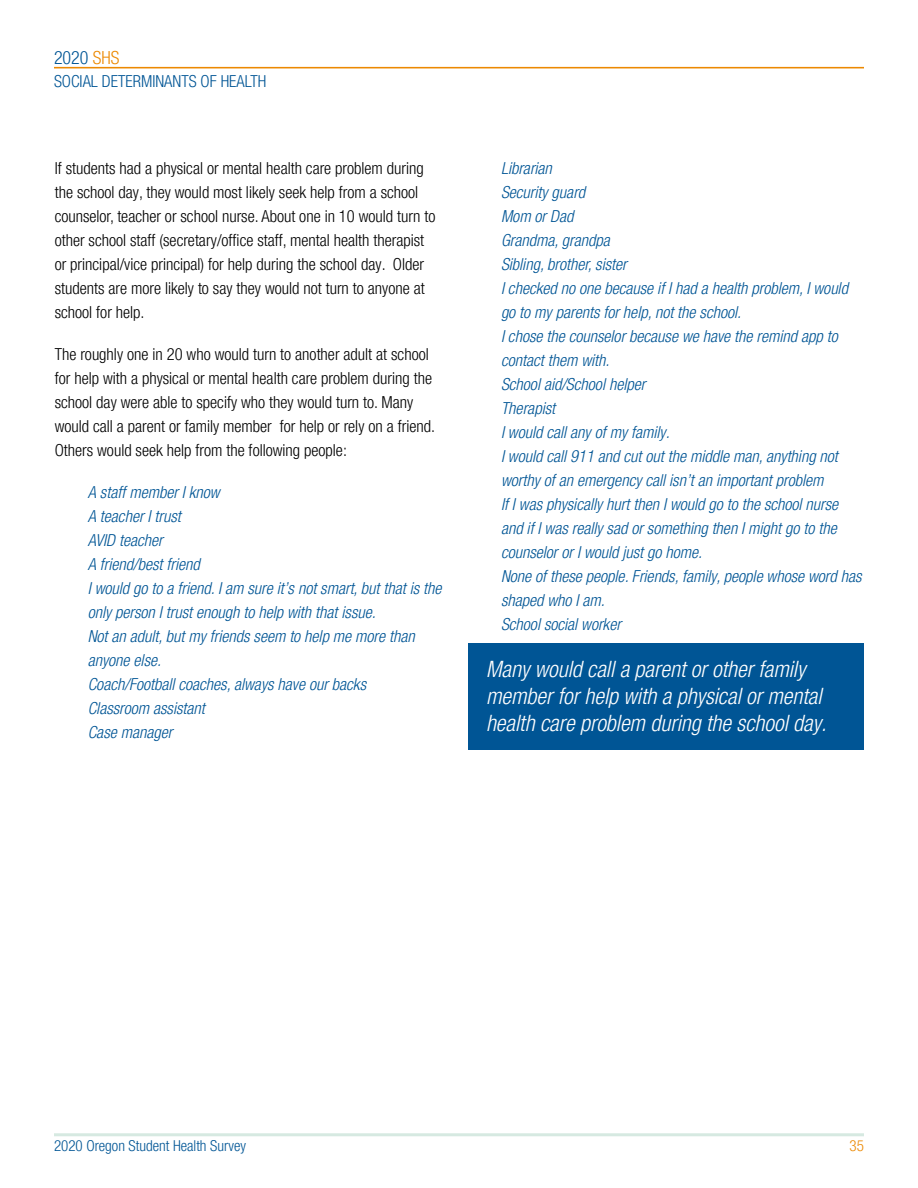
<style>
.page{position:relative;width:918px;height:1188px;background:#fff}
.page>*{position:absolute;margin:0;border:0;box-sizing:border-box;transform-origin:0 0}
.t1{font:italic 300 condensed 22.5px/27px "Helvetica Neue LT Pro";color:#fff}
.t2{font:300 condensed 18px "Helvetica Neue LT Pro";color:#005595}
.t3{font:italic 300 condensed 16.5px/24px "Helvetica Neue LT Pro";color:#005595}
.t4{font:300 condensed 16.5px/24px "Helvetica Neue LT Pro";color:#000}
.t5{font:300 condensed 16.5px "Helvetica Neue LT Pro";color:#005595}
.t6{font:300 condensed 15px "Helvetica Neue LT Pro";color:#005595}
.t7{font:300 condensed 15px "Helvetica Neue LT Pro";color:#ec8902}
.s1{color:#ec8902}
</style>
<div class="page">
<div style="left:468px;top:643px;width:396px;height:106px;background:#005595"></div>
<hr style="left:54px;top:1133px;width:810px;height:3px;background:#d6e9e1">
<hr style="left:54px;top:67px;width:810px;height:1px;background:#ec8902">
<p class="t2" style="left:54px;top:47px;width:67px">2020 <span class="s1">SHS</span></p>
<p class="t5" style="left:54px;top:71px;width:214px">SOCIAL DETERMINANTS OF HEALTH</p>
<p class="t4" style="left:55px;top:156px;width:382px">If students had a physical or mental health care problem during the school day, they would most likely seek help from a school counselor, teacher or school nurse. About one in 10 would turn to other school staff (secretary/office staff, mental health therapist or principal/vice principal) for help during the school day. Older students are more likely to say they would not turn to anyone at school for help.</p>
<p class="t4" style="left:55px;top:342px;width:382px">The roughly one in 20 who would turn to another adult at school for help with a physical or mental health care problem during the school day were able to specify who they would turn to. Many would call a parent or family member for help or rely on a friend.<br>Others would seek help from the following people:</p>
<p class="t3" style="left:88px;top:480px;width:355px">A staff member I know<br>A teacher I trust<br>AVID teacher<br>A friend/best friend<br>I would go to a friend. I am sure it’s not smart, but that is the only person I trust enough to help with that issue.<br>Not an adult, but my friends seem to help me more than anyone else.<br>Coach/Football coaches, always have our backs<br>Classroom assistant<br>Case manager</p>
<p class="t3" style="left:501px;top:156px;width:362px">Librarian<br>Security guard<br>Mom or Dad<br>Grandma, grandpa<br>Sibling, brother, sister<br>I checked no one because if I had a health problem, I would go to my parents for help, not the school.<br>I chose the counselor because we have the remind app to contact them with.<br>School aid/School helper<br>Therapist<br>I would call any of my family.<br>I would call 911 and cut out the middle man, anything not worthy of an emergency call isn’t an important problem<br>If I was physically hurt then I would go to the school nurse and if I was really sad or something then I might go to the counselor or I would just go home.<br>None of these people. Friends, family, people whose word has shaped who I am.<br>School social worker</p>
<h1 class="t1" style="left:486px;top:655px;width:342px">Many would call a parent or other family member for help with a physical or mental health care problem during the school day.</h1>
<p class="t6" style="left:54px;top:1137px;width:194px">2020 Oregon Student Health Survey</p>
<p class="t7" style="left:850px;top:1137px;width:16px">35</p>
</div>
